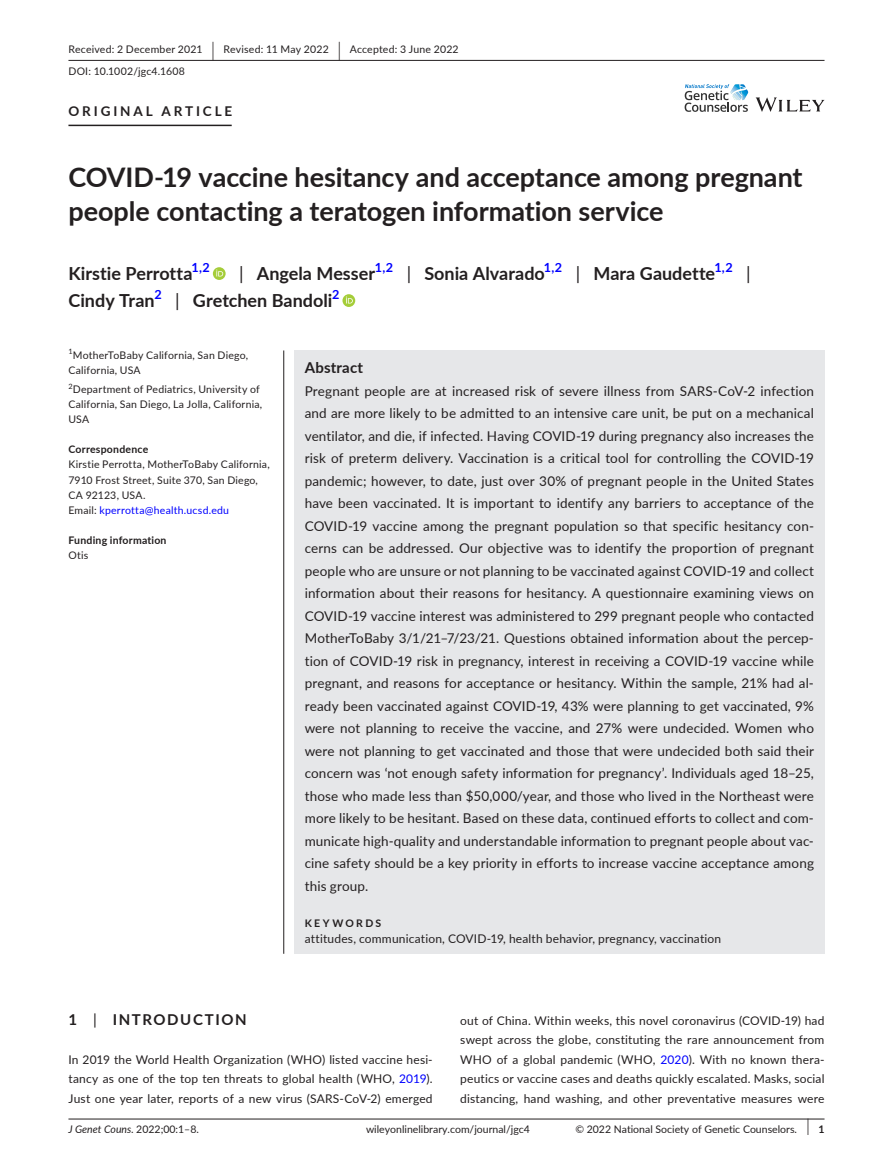
<style>
.page{position:relative;width:893px;height:1174px;background:#fff}
.page>*{position:absolute;margin:0;border:0;box-sizing:border-box;transform-origin:0 0}
.t1{font:700 27px/34.5px "Lato";color:#231f20}
.t2{font:700 18px "Lato";color:#231f20}
.t3{font:18px "Lato";color:#231f20}
.t4{font:700 15px "Lato";letter-spacing:.1em;color:#231f20}
.t5{font:700 15px "Lato";letter-spacing:.015em;color:#231f20}
.t6{font:13.5px/22.5px "Lato";letter-spacing:.01em;color:#231f20;text-align:justify}
.t7{font:700 13.5px "Lato";letter-spacing:.215em;color:#231f20}
.t8{font:700 12.6px "Lato";color:#00f}
.t9{font:12px/19.5px "Lato";letter-spacing:.015em;color:#231f20;text-align:justify}
.t10{font:10.5px/15px "Lato";letter-spacing:.015em;color:#231f20}
.t11{font:700 10.5px "Lato";letter-spacing:.02em;color:#231f20}
.t12{font:italic 10.5px "Lato";color:#231f20}
.t13{font:700 10.5px "Lato";letter-spacing:.22em;color:#231f20}
.t14{font:7.35px "Lato";color:#231f20}
.s1{font-size:19.65px}
.s2{font-weight:400}
.s3{color:#00f}
.s4{font-style:normal}
.s5{font-size:17.4px}
.s6{font-weight:700}
</style>
<div class="page">
<hr style="left:68px;top:1118px;width:756px;height:1px;background:#231f20">
<svg style="left:756px;top:97px;width:68px;height:15px"></svg>
<svg style="left:685px;top:84px;width:63px;height:28px"></svg>
<hr style="left:68px;top:60px;width:756px;height:1px;background:#231f20">
<hr style="left:68px;top:125px;width:164px;height:1px;background:#231f20">
<svg style="left:213px;top:267px;width:13px;height:13px"></svg>
<svg style="left:216px;top:269px;width:7px;height:7px"></svg>
<svg style="left:342px;top:294px;width:13px;height:13px"></svg>
<svg style="left:346px;top:296px;width:7px;height:7px"></svg>
<div style="left:294px;top:350px;width:530px;height:603px;background:#e6e7e9"></div>
<hr style="left:283px;top:350px;width:1px;height:603px;background:#231f20">
<p class="t10" style="left:68px;top:38px;width:392px;line-height:21.8px">Received: 2 December 2021 <span class="s1">|</span> Revised: 11 May 2022 <span class="s1">|</span> Accepted: 3 June 2022<br>DOI: 10.1002/jgc4.1608</p>
<p class="t7" style="left:68px;top:101px;width:165px">ORIGINAL ARTICLE</p>
<h1 class="t1" style="left:68px;top:159px;width:736px">COVID-19 vaccine hesitancy and acceptance among pregnant people contacting a teratogen information service</h1>
<h2 class="t2" style="left:68px;top:260px;width:125px">Kirstie Perrotta</h2>
<p class="t8" style="left:192px;top:258px;width:20px">1,2</p>
<h2 class="t2" style="left:239px;top:260px;width:137px"><span class="s2">|</span> Angela Messer</h2>
<p class="t8" style="left:375px;top:258px;width:20px">1,2</p>
<h2 class="t2" style="left:407px;top:260px;width:140px"><span class="s2">|</span> Sonia Alvarado</h2>
<p class="t8" style="left:544px;top:258px;width:20px">1,2</p>
<h2 class="t2" style="left:576px;top:260px;width:141px"><span class="s2">|</span> Mara Gaudette</h2>
<p class="t8" style="left:714px;top:258px;width:20px">1,2</p>
<h2 class="t3" style="left:746px;top:260px;width:6px">|</h2>
<h2 class="t2" style="left:68px;top:287px;width:88px">Cindy Tran</h2>
<p class="t8" style="left:154px;top:285px;width:9px">2</p>
<h2 class="t2" style="left:175px;top:287px;width:159px"><span class="s2">|</span> Gretchen Bandoli</h2>
<p class="t8" style="left:332px;top:285px;width:9px">2</p>
<p class="t14" style="left:68px;top:346px;width:6px">1</p>
<p class="t10" style="left:68px;top:347px;width:181px;text-indent:4px">MotherToBaby California, San Diego,<br>California, USA</p>
<p class="t14" style="left:68px;top:381px;width:6px">2</p>
<p class="t10" style="left:68px;top:382px;width:195px;text-indent:4px">Department of Pediatrics, University of<br>California, San Diego, La Jolla, California,<br>USA</p>
<p class="t11" style="left:68px;top:442px;width:81px">Correspondence</p>
<p class="t10" style="left:68px;top:457px;width:203px">Kirstie Perrotta, MotherToBaby California, 7910 Frost Street, Suite 370, San Diego, CA 92123, USA.<br>Email: <span class="s3">kperrotta@health.ucsd.edu</span></p>
<p class="t11" style="left:68px;top:532px;width:100px">Funding information</p>
<p class="t10" style="left:68px;top:547px;width:21px">Otis</p>
<p class="t5" style="left:305px;top:356px;width:60px">Abstract</p>
<p class="t6" style="left:305px;top:379px;width:511px">Pregnant people are at increased risk of severe illness from SARS-CoV-2 infection and are more likely to be admitted to an intensive care unit, be put on a mechanical ventilator, and die, if infected. Having COVID-19 during pregnancy also increases the risk of preterm delivery. Vaccination is a critical tool for controlling the COVID-19 pandemic; however, to date, just over 30% of pregnant people in the United States have been vaccinated. It is important to identify any barriers to acceptance of the COVID-19 vaccine among the pregnant population so that specific hesitancy con&shy;cerns can be addressed. Our objective was to identify the proportion of pregnant people who are unsure or not planning to be vaccinated against COVID-19 and collect information about their reasons for hesitancy. A questionnaire examining views on COVID-19 vaccine interest was administered to 299 pregnant people who contacted MotherToBaby 3/1/21–7/23/21. Questions obtained information about the percep&shy;tion of COVID-19 risk in pregnancy, interest in receiving a COVID-19 vaccine while pregnant, and reasons for acceptance or hesitancy. Within the sample, 21% had al&shy;ready been vaccinated against COVID-19, 43% were planning to get vaccinated, 9% were not planning to receive the vaccine, and 27% were undecided. Women who were not planning to get vaccinated and those that were undecided both said their concern was ‘not enough safety information for pregnancy’. Individuals aged 18–25, those who made less than $50,000/year, and those who lived in the Northeast were more likely to be hesitant. Based on these data, continued efforts to collect and com&shy;municate high-quality and understandable information to pregnant people about vac&shy;cine safety should be a key priority in efforts to increase vaccine acceptance among this group.</p>
<p class="t13" style="left:305px;top:915px;width:78px">KEYWORDS</p>
<p class="t9" style="left:305px;top:928px;width:418px">attitudes, communication, COVID-19, health behavior, pregnancy, vaccination</p>
<p class="t4" style="left:68px;top:1008px;width:180px">1 <span class="s2">|</span> INTRODUCTION</p>
<p class="t9" style="left:68px;top:1049px;width:366px">In 2019 the World Health Organization (WHO) listed vaccine hesi&shy;tancy as one of the top ten threats to global health (WHO, <span class="s3">2019</span>).<br>Just one year later, reports of a new virus (SARS-CoV-2) emerged</p>
<p class="t9" style="left:460px;top:1010px;width:366px">out of China. Within weeks, this novel coronavirus (COVID-19) had swept across the globe, constituting the rare announcement from WHO of a global pandemic (WHO, <span class="s3">2020</span>). With no known thera&shy;peutics or vaccine cases and deaths quickly escalated. Masks, social distancing, hand washing, and other preventative measures were</p>
<p class="t12" style="left:68px;top:1121px;width:132px">J Genet Couns. <span class="s4">2022;00:1–8.</span></p>
<p class="t10" style="left:366px;top:1121px;width:165px">wileyonlinelibrary.com/journal/jgc4</p>
<p class="t10" style="left:575px;top:1121px;width:251px">© 2022 National Society of Genetic Counselors. <span class="s5">|</span> <span class="s6">1</span></p>
</div>
